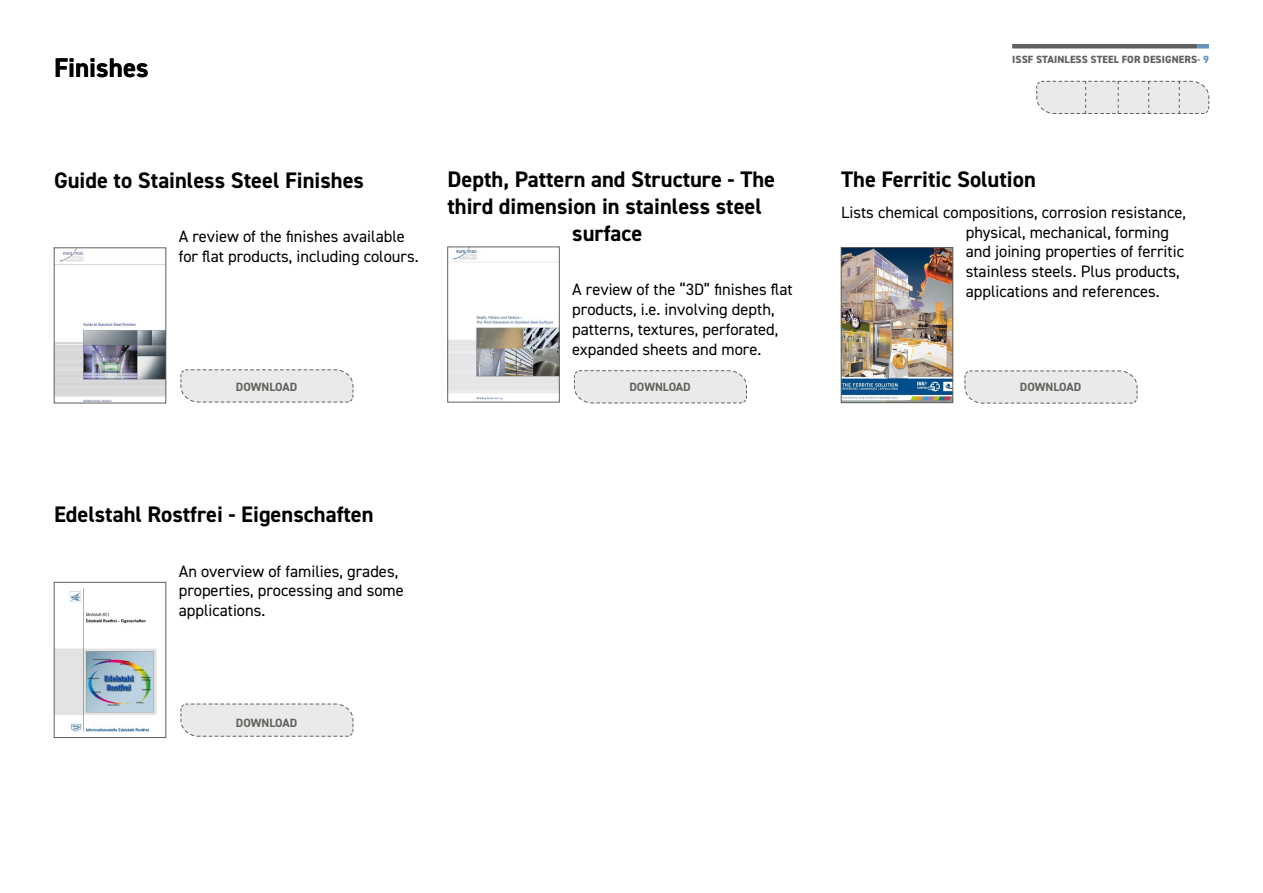
<style>
.page{position:relative;width:1263px;height:893px;background:#fff}
.page>*{position:absolute;margin:0;border:0;box-sizing:border-box;transform-origin:0 0}
.t1{font:700 27px "DIN2014";color:#000}
.t2{font:700 22.5px/27px "DIN2014";color:#000;text-align:center}
.t3{font:16.5px/19.8px "DIN2014";color:#000}
.t4{font:700 12px "DIN2014";color:#60605c}
.t5{font:800 10.5px "DIN2014";letter-spacing:.01em;color:#606062}
.s1{color:#6693bc}
</style>
<div class="page">
<hr style="left:1012px;top:44px;width:185px;height:4px;background:#606062">
<hr style="left:1197px;top:44px;width:12px;height:4px;background:#6693bc">
<svg style="left:1036px;top:81px;width:173px;height:33px;background:#e3e3e3"></svg>
<svg style="left:181px;top:369px;width:173px;height:34px;background:#e5e5e5"></svg>
<img style="left:56px;top:250px;width:108px;height:151px">
<div style="left:54px;top:248px;width:112px;height:155px;border:1px solid #60605c"></div>
<svg style="left:574px;top:370px;width:173px;height:34px;background:#e5e5e5"></svg>
<img style="left:449px;top:249px;width:108px;height:151px">
<div style="left:447px;top:247px;width:112px;height:155px;border:1px solid #60605c"></div>
<img style="left:843px;top:249px;width:108px;height:152px">
<div style="left:841px;top:247px;width:112px;height:156px;border:1px solid #60605c"></div>
<svg style="left:964px;top:371px;width:174px;height:33px;background:#e6e6e6"></svg>
<svg style="left:181px;top:704px;width:173px;height:33px;background:#e6e6e6"></svg>
<img style="left:56px;top:588px;width:101px;height:144px">
<div style="left:54px;top:582px;width:112px;height:156px;border:1px solid #60605c"></div>
<h1 class="t1" style="left:54px;top:50px;width:96px">Finishes</h1>
<h2 class="t2" style="left:54px;top:166px;width:312px">Guide to Stainless Steel Finishes</h2>
<p class="t3" style="left:179px;top:226px;width:241px">A review of the finishes available for flat products, including colours.</p>
<p class="t4" style="left:236px;top:378px;width:63px">DOWNLOAD</p>
<h2 class="t2" style="left:447px;top:165px;width:329px">Depth, Pattern and Structure - The third dimension in stainless steel surface</h2>
<p class="t3" style="left:572px;top:279px;width:222px">A review of the “3D” finishes flat products, i.e. involving depth, patterns, textures, perforated, expanded sheets and more.</p>
<p class="t4" style="left:629px;top:378px;width:63px">DOWNLOAD</p>
<h2 class="t2" style="left:54px;top:501px;width:321px">Edelstahl Rostfrei - Eigenschaften</h2>
<p class="t3" style="left:179px;top:561px;width:227px">An overview of families, grades, properties, processing and some applications.</p>
<p class="t4" style="left:236px;top:715px;width:63px">DOWNLOAD</p>
<p class="t5" style="left:1012px;top:52px;width:198px">ISSF STAINLESS STEEL FOR DESIGNERS<span class="s1">- 9</span></p>
<h2 class="t2" style="left:841px;top:166px;width:196px">The Ferritic Solution</h2>
<p class="t3" style="left:966px;top:202px;width:222px;text-indent:-125px">Lists chemical compositions, corrosion resistance, physical, mechanical, forming and joining properties of ferritic stainless steels. Plus products, applications and references.</p>
<p class="t4" style="left:1020px;top:378px;width:63px">DOWNLOAD</p>
</div>
